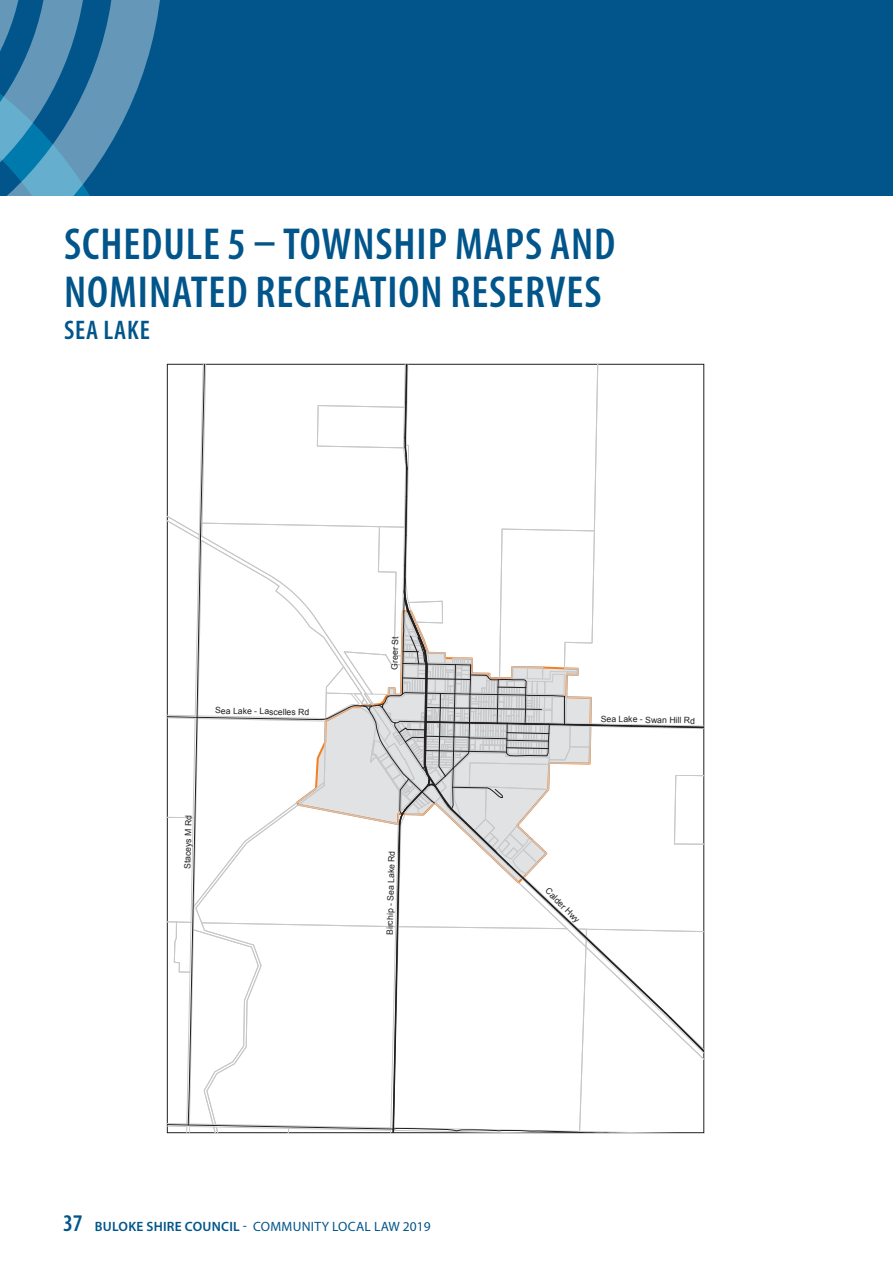
<style>
.page{position:relative;width:893px;height:1263px;background:#fff}
.page>*{position:absolute;margin:0;border:0;box-sizing:border-box;transform-origin:0 0}
.t1{font:600 condensed 45px/48px "Myriad Pro";letter-spacing:.02em;color:#01558a}
.t2{font:600 condensed 27px "Myriad Pro";letter-spacing:.03em;color:#01558a}
.t3{font:13.5px "Myriad Pro";letter-spacing:.02em;color:#01558a}
.t4{font:8.7px "Arial";color:#231f20}
.s1{font-weight:600;font-stretch:condensed;font-size:24px}
.s2{font-weight:600}
</style>
<div class="page">
<div style="left:0;top:0;width:893px;height:196px;background:#01558a"></div>
<svg style="left:168px;top:365px;width:535px;height:767px"></svg>
<svg style="left:0;top:0;width:160px;height:196px"></svg>
<h1 class="t1" style="left:64px;top:219px;width:553px">SCHEDULE 5 – TOWNSHIP MAPS AND<br>NOMINATED RECREATION RESERVES</h1>
<h2 class="t2" style="left:64px;top:314px;width:87px">SEA LAKE</h2>
<p class="t4" style="left:215px;top:705px;width:96px;rotate:1deg">Sea Lake - Lascelles Rd</p>
<p class="t4" style="left:182px;top:869px;width:56px;rotate:-89deg">Staceys M Rd</p>
<p class="t4" style="left:389px;top:669px;width:34px;rotate:-89deg">Greer St</p>
<p class="t4" style="left:384px;top:935px;width:86px;rotate:-89deg">Birchip - Sea Lake Rd</p>
<h3 class="t3" style="left:63px;top:1218px;width:369px"><span class="s1">37</span> <span class="s2">BULOKE SHIRE COUNCIL</span> - COMMUNITY LOCAL LAW 2019</h3>
<p class="t4" style="left:601px;top:713px;width:96px;rotate:1deg">Sea Lake - Swan Hill Rd</p>
<p class="t4" style="left:551px;top:885px;width:46px;rotate:45deg">Calder Hwy</p>
</div>
